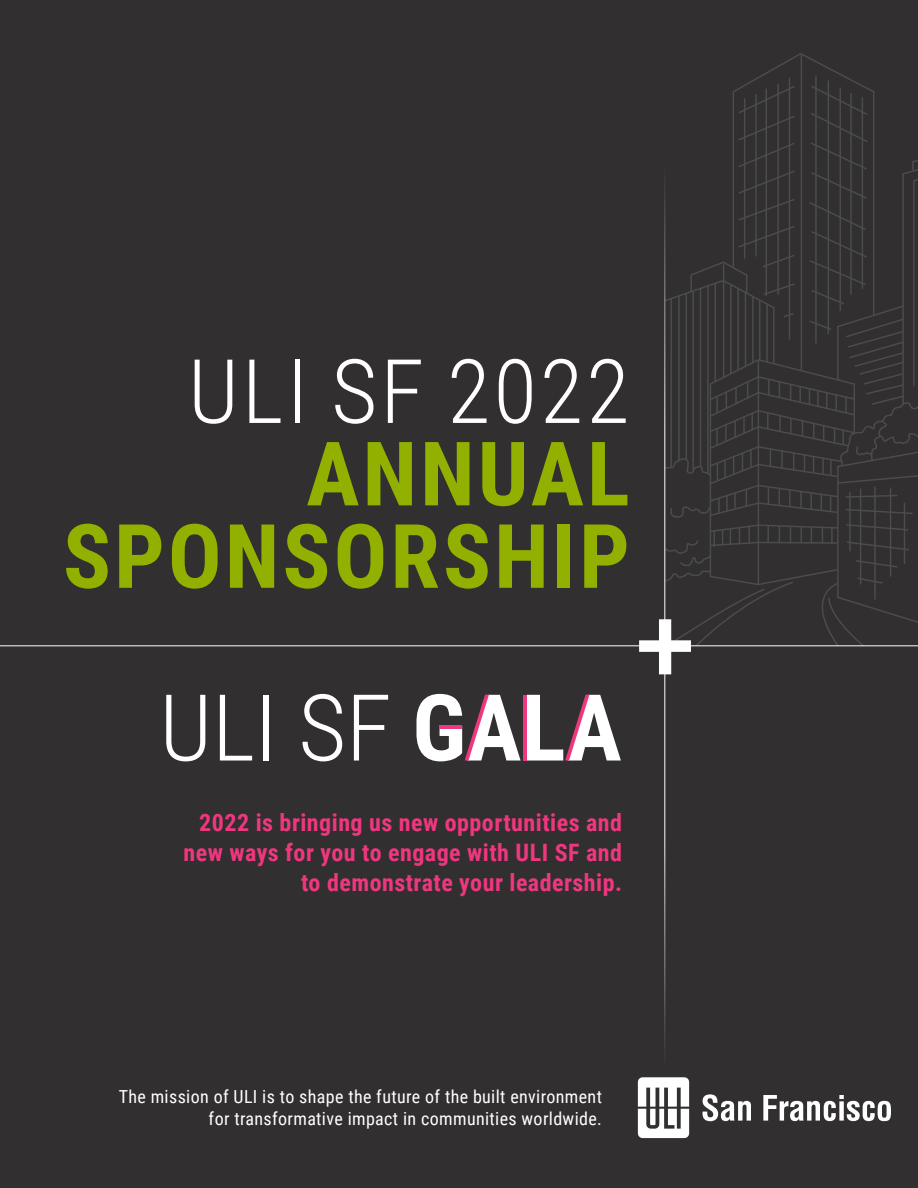
<style>
.page{position:relative;width:918px;height:1188px;background:#312f30}
.page>*{position:absolute;margin:0;border:0;box-sizing:border-box;transform-origin:0 0}
.t1{font:500 106.5px "Roboto";color:#fff}
.t2{font:300 92.4px "Roboto Condensed";color:#fff}
.t3{font:700 89.1px "Roboto Condensed";letter-spacing:.035em;color:#91b000}
.t4{font:300 89.1px "Roboto Condensed";letter-spacing:.035em;color:#fff}
.Body{font:700 24px/30px "Roboto Condensed";letter-spacing:.02em;color:#ef377f;text-align:right}
.Body-2{font:18px/22.5px "Roboto Condensed";letter-spacing:.02em;color:#fff;text-align:right}
.s1{font-weight:700}
</style>
<div class="page">
<svg style="left:703px;top:1094px;width:48px;height:27px"></svg>
<svg style="left:763px;top:1095px;width:128px;height:26px"></svg>
<svg style="left:638px;top:1077px;width:51px;height:61px"></svg>
<hr style="left:664px;top:643px;width:1px;height:545px;background:#fff">
<svg style="left:465px;top:695px;width:24px;height:65px"></svg>
<svg style="left:565px;top:695px;width:24px;height:65px"></svg>
<hr style="left:524px;top:695px;width:3px;height:65px;background:#ef377f">
<hr style="left:439px;top:725px;width:23px;height:3px;background:#ef377f">
<svg style="left:663px;top:53px;width:255px;height:595px"></svg>
<hr style="left:0;top:645px;width:918px;height:1px;background:#fff">
<hr style="left:664px;top:0;width:1px;height:651px;background:#fff">
<p class="t4" style="left:188px;top:329px;width:443px">ULI SF 2022</p>
<p class="t3" style="left:306px;top:411px;width:325px">ANNUAL</p>
<p class="t3" style="left:63px;top:494px;width:568px">SPONSORSHIP</p>
<p class="t2" style="left:159px;top:663px;width:464px">ULI SF <span class="s1">GALA</span></p>
<p class="t1" style="left:636px;top:570px;width:61px">+</p>
<p class="Body" style="left:184px;top:807px;width:440px">2022 is bringing us new opportunities and new ways for you to engage with ULI SF and to demonstrate your leadership.</p>
<p class="Body-2" style="left:119px;top:1084px;width:485px">The mission of ULI is to shape the future of the built environment for transformative impact in communities worldwide.</p>
</div>
